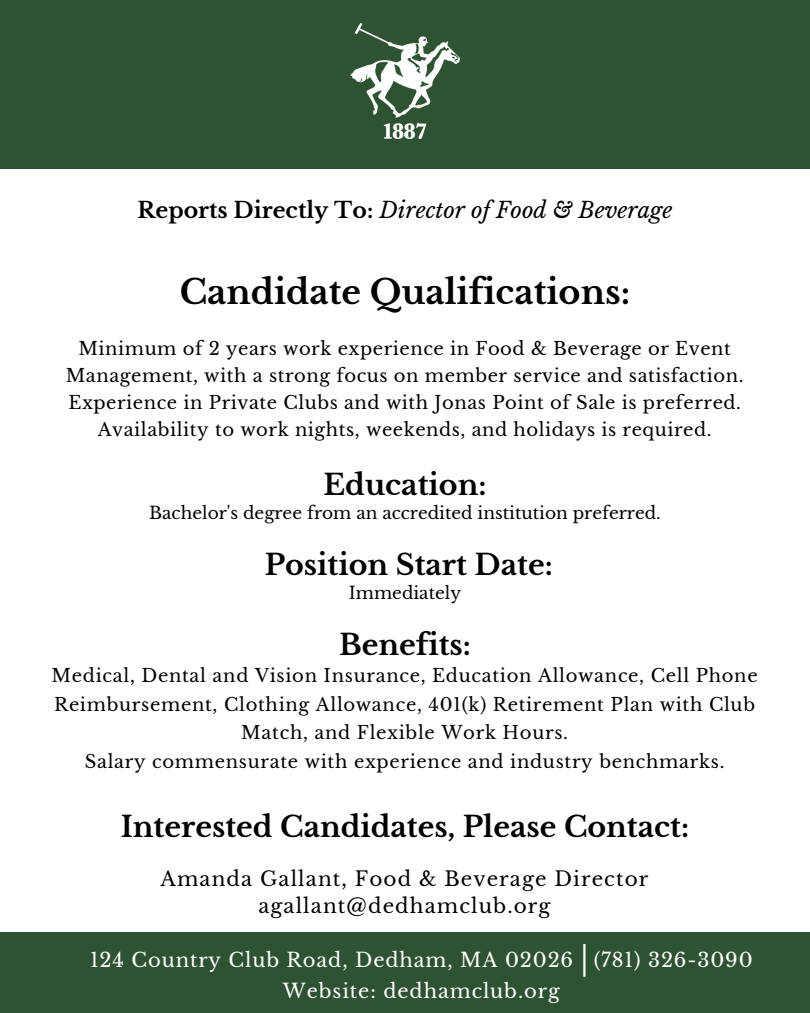
<style>
.page{position:relative;width:810px;height:1013px;background:#fff}
.page>*{position:absolute;margin:0;border:0;box-sizing:border-box;transform-origin:0 0}
.t1{font:700 33.5px "Libre Baskerville";color:#000}
.t2{font:700 28.5px "Libre Baskerville";color:#000}
.t3{font:italic 22px "Libre Baskerville";color:#000}
.t4{font:20px/26.2px "Libre Baskerville";letter-spacing:.055em;color:#000;text-align:center}
.t5{font:19.6px/30.8px "Libre Baskerville";letter-spacing:.045em;color:#fff;text-align:center}
.t6{font:18px/28.5px "Libre Baskerville";letter-spacing:.03em;color:#000;text-align:center}
.t7{font:17px "Libre Baskerville";color:#000}
.s1{font-weight:700;font-style:normal}
</style>
<div class="page">
<div style="left:0;top:0;width:810px;height:169px;background:#2f5332"></div>
<div style="left:0;top:932px;width:810px;height:80px;background:#2f5332"></div>
<img style="left:351px;top:24px;width:108px;height:114px">
<hr style="left:583px;top:944px;width:3px;height:32px;background:#fff">
<h4 class="t3" style="left:138px;top:197px;width:536px"><span class="s1">Reports Directly To:</span> Director of Food &amp; Beverage</h4>
<h1 class="t1" style="left:180px;top:271px;width:452px">Candidate Qualifications:</h1>
<h1 class="t6" style="left:66px;top:335px;width:679px;line-height:27px">Minimum of 2 years work experience in Food &amp; Beverage or Event<br>Management, with a strong focus on member service and satisfaction.<br>Experience in Private Clubs and with Jonas Point of Sale is preferred.</h1>
<p class="t6" style="left:98px;top:415px;width:615px">Availability to work nights, weekends, and holidays is required.</p>
<p class="t2" style="left:323px;top:467px;width:164px">Education:</p>
<p class="t7" style="left:149px;top:502px;width:513px">Bachelor's degree from an accredited institution preferred.</p>
<p class="t2" style="left:265px;top:547px;width:290px">Position Start Date:</p>
<p class="t7" style="left:349px;top:582px;width:114px">Immediately</p>
<p class="t2" style="left:339px;top:627px;width:133px">Benefits:</p>
<p class="t6" style="left:52px;top:661px;width:708px">Medical, Dental and Vision Insurance, Education Allowance, Cell Phone Reimbursement, Clothing Allowance, 401(k) Retirement Plan with Club Match, and Flexible Work Hours.<br>Salary commensurate with experience and industry benchmarks.</p>
<h3 class="t2" style="left:121px;top:809px;width:570px">Interested Candidates, Please Contact:</h3>
<p class="t4" style="left:161px;top:866px;width:489px">Amanda Gallant, Food &amp; Beverage Director agallant@dedhamclub.org</p>
<h5 class="t5" style="left:90px;top:944px;width:664px">124 Country Club Road, Dedham, MA 02026 (781) 326-3090<br>Website: dedhamclub.org</h5>
</div>
